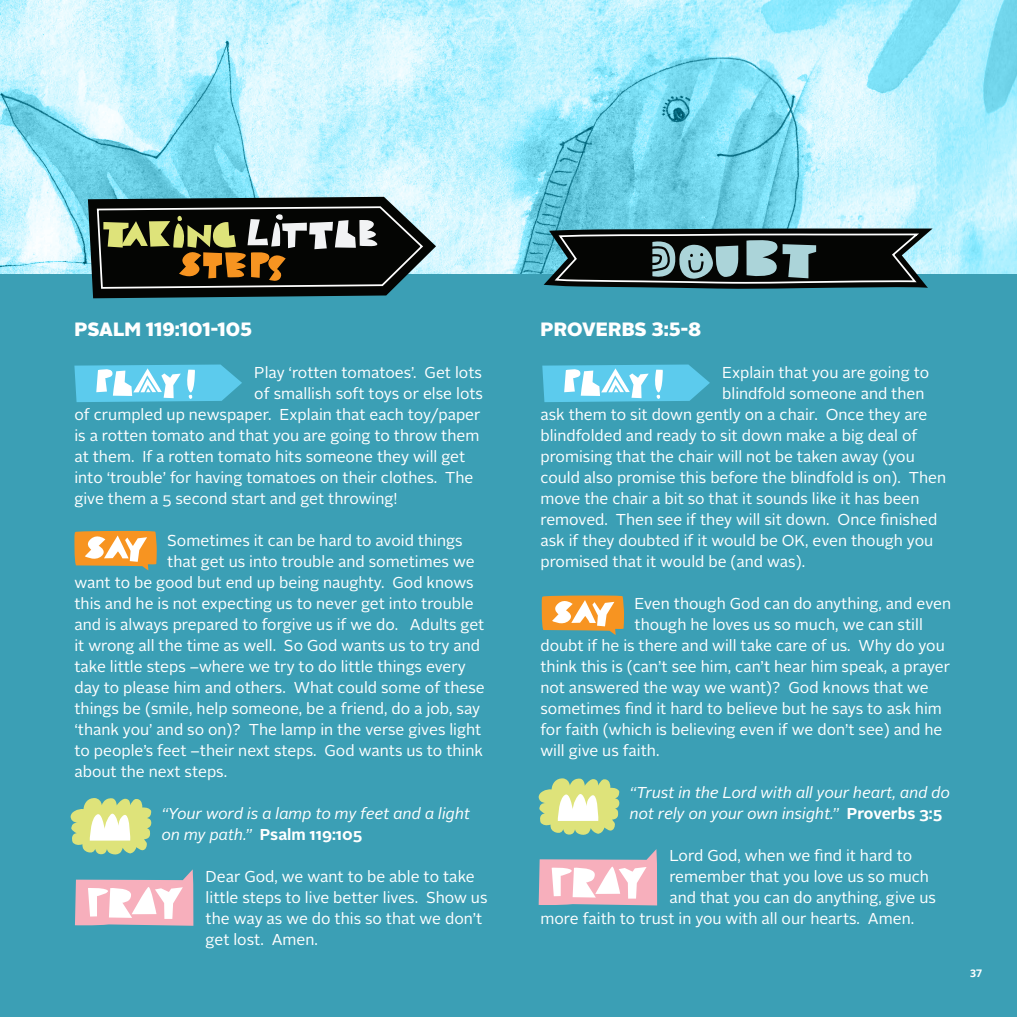
<style>
.page{position:relative;width:1017px;height:1017px;background:#3b9fb5}
.page>*{position:absolute;margin:0;border:0;box-sizing:border-box;transform-origin:0 0}
.t1{font:900 19.25px "Alright Sans";letter-spacing:-.005em;color:#fff}
.t2{font:15.75px/21px "Alright Sans";color:#fff}
.t3{font:italic 15.75px/21px "Alright Sans";color:#fff}
.t4{font:700 10.5px "Open Sans";color:#fff}
.s1{font-weight:700;font-style:normal}
</style>
<div class="page">
<svg style="left:74px;top:365px;width:168px;height:37px;background:#7ad1eb"></svg>
<svg style="left:74px;top:531px;width:83px;height:39px;background:#e1af69"></svg>
<svg style="left:71px;top:798px;width:80px;height:57px"></svg>
<svg style="left:75px;top:869px;width:118px;height:57px"></svg>
<svg style="left:542px;top:365px;width:168px;height:37px;background:#7ad1eb"></svg>
<svg style="left:541px;top:595px;width:83px;height:40px;background:#ddae6a"></svg>
<svg style="left:539px;top:778px;width:80px;height:57px"></svg>
<svg style="left:539px;top:849px;width:118px;height:56px"></svg>
<img style="left:0;top:0;width:1017px;height:273px">
<svg style="left:88px;top:197px;width:348px;height:101px;background:#404338"></svg>
<svg style="left:544px;top:228px;width:389px;height:61px;background:#3a4a4c"></svg>
<p class="t1" style="left:74px;top:315px;width:179px">PSALM 119:101-105</p>
<p class="t2" style="left:254px;top:362px;width:229px">Play ‘rotten tomatoes’. Get lots</p>
<p class="t2" style="left:254px;top:383px;width:230px">of smallish soft toys or else lots</p>
<p class="t2" style="left:74px;top:404px;width:408px">of crumpled up newspaper. Explain that each toy/paper</p>
<p class="t2" style="left:74px;top:425px;width:406px">is a rotten tomato and that you are going to throw them</p>
<p class="t2" style="left:74px;top:446px;width:392px">at them. If a rotten tomato hits someone they will get</p>
<p class="t2" style="left:74px;top:467px;width:401px">into ‘trouble’ for having tomatoes on their clothes. The</p>
<p class="t2" style="left:74px;top:488px;width:325px">give them a 5 second start and get throwing!</p>
<p class="t2" style="left:167px;top:530px;width:297px">Sometimes it can be hard to avoid things</p>
<p class="t2" style="left:167px;top:551px;width:309px">that get us into trouble and sometimes we</p>
<p class="t2" style="left:74px;top:572px;width:401px">want to be good but end up being naughty. God knows</p>
<p class="t2" style="left:74px;top:593px;width:401px">this and he is not expecting us to never get into trouble</p>
<p class="t2" style="left:74px;top:614px;width:412px">and is always prepared to forgive us if we do. Adults get</p>
<p class="t2" style="left:74px;top:635px;width:407px">it wrong all the time as well. So God wants us to try and</p>
<p class="t2" style="left:74px;top:656px;width:393px">take little steps –where we try to do little things every</p>
<p class="t2" style="left:74px;top:677px;width:412px">day to please him and others. What could some of these</p>
<p class="t2" style="left:74px;top:698px;width:407px">things be (smile, help someone, be a friend, do a job, say</p>
<p class="t2" style="left:74px;top:719px;width:408px">‘thank you’ and so on)? The lamp in the verse gives light</p>
<p class="t2" style="left:74px;top:740px;width:410px">to people’s feet –their next steps. God wants us to think</p>
<p class="t2" style="left:74px;top:761px;width:154px">about the next steps.</p>
<p class="t3" style="left:162px;top:803px;width:310px">“Your word is a lamp to my feet and a light on my path.” <span class="s1">Psalm 119:105</span></p>
<p class="t2" style="left:206px;top:866px;width:283px">Dear God, we want to be able to take little steps to live better lives. Show us the way as we do this so that we don’t get lost. Amen.</p>
<p class="t1" style="left:540px;top:315px;width:162px">PROVERBS 3:5-8</p>
<p class="t2" style="left:722px;top:362px;width:208px">Explain that you are going to</p>
<p class="t2" style="left:722px;top:383px;width:204px">blindfold someone and then</p>
<p class="t2" style="left:540px;top:404px;width:389px">ask them to sit down gently on a chair. Once they are</p>
<p class="t2" style="left:540px;top:425px;width:378px">blindfolded and ready to sit down make a big deal of</p>
<p class="t2" style="left:540px;top:446px;width:376px">promising that the chair will not be taken away (you</p>
<p class="t2" style="left:540px;top:467px;width:407px">could also promise this before the blindfold is on). Then</p>
<p class="t2" style="left:540px;top:488px;width:381px">move the chair a bit so that it sounds like it has been</p>
<p class="t2" style="left:540px;top:509px;width:398px">removed. Then see if they will sit down. Once finished</p>
<p class="t2" style="left:540px;top:530px;width:394px">ask if they doubted if it would be OK, even though you</p>
<p class="t2" style="left:540px;top:551px;width:266px">promised that it would be (and was).</p>
<p class="t2" style="left:635px;top:593px;width:318px">Even though God can do anything, and even</p>
<p class="t2" style="left:635px;top:614px;width:290px">though he loves us so much, we can still</p>
<p class="t2" style="left:540px;top:635px;width:406px">doubt if he is there and will take care of us. Why do you</p>
<p class="t2" style="left:540px;top:656px;width:411px">think this is (can’t see him, can’t hear him speak, a prayer</p>
<p class="t2" style="left:540px;top:677px;width:390px">not answered the way we want)? God knows that we</p>
<p class="t2" style="left:540px;top:698px;width:403px">sometimes find it hard to believe but he says to ask him</p>
<p class="t2" style="left:540px;top:719px;width:403px">for faith (which is believing even if we don’t see) and he</p>
<p class="t2" style="left:540px;top:740px;width:120px">will give us faith.</p>
<p class="t3" style="left:630px;top:782px;width:322px">“Trust in the Lord with all your heart, and do not rely on your own insight.” <span class="s1">Proverbs 3:5</span></p>
<p class="t2" style="left:669px;top:845px;width:244px">Lord God, when we find it hard to</p>
<p class="t2" style="left:669px;top:866px;width:261px">remember that you love us so much</p>
<p class="t2" style="left:669px;top:887px;width:268px">and that you can do anything, give us</p>
<p class="t2" style="left:540px;top:908px;width:375px">more faith to trust in you with all our hearts. Amen.</p>
<p class="t4" style="left:970px;top:965px;width:13px">37</p>
</div>
